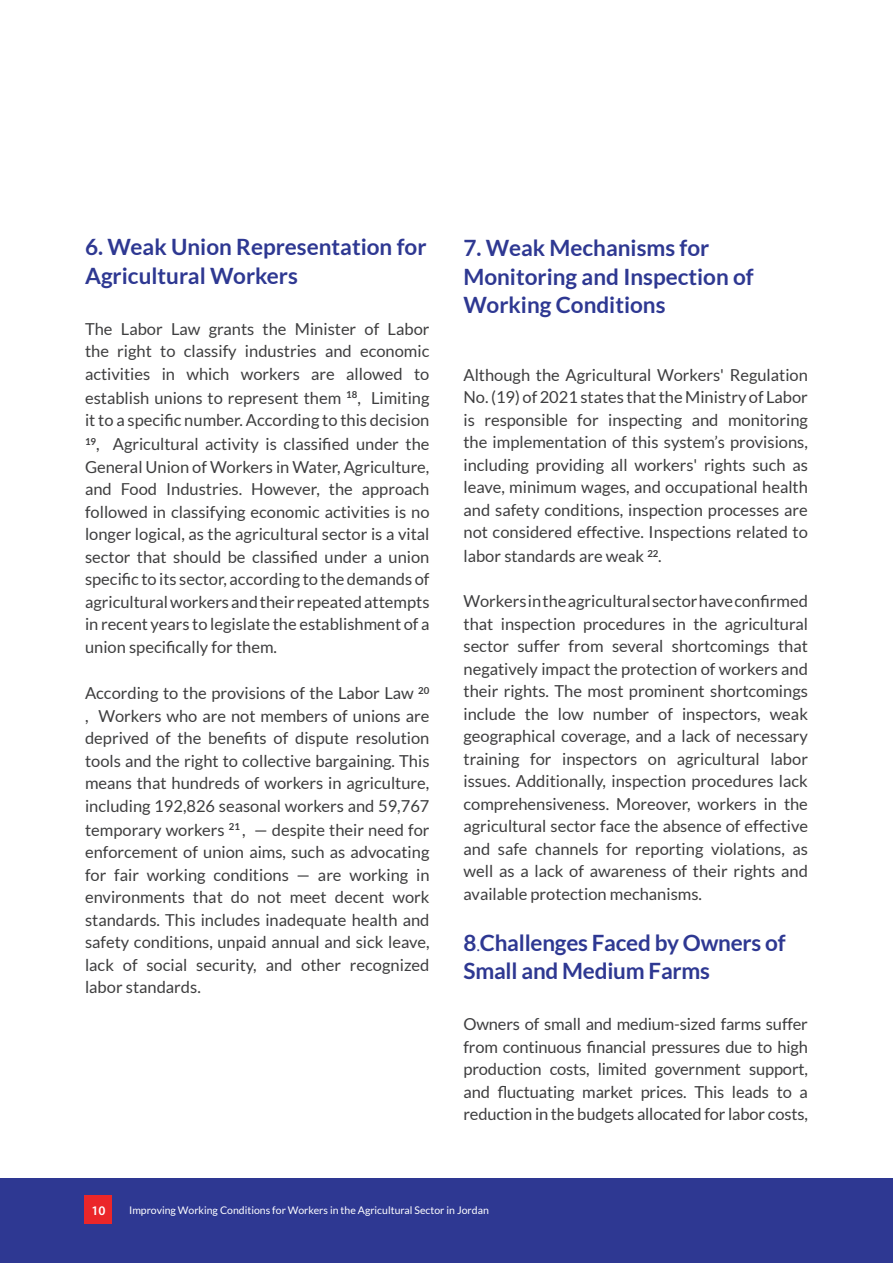
<style>
.page{position:relative;width:893px;height:1263px;background:#fff}
.page>*{position:absolute;margin:0;border:0;box-sizing:border-box;transform-origin:0 0}
.t1{font:700 22.5px/28.5px "Lato";color:#2e3892}
.t2{font:16.5px/22.5px "Lato";color:#3e3e3f;text-align:justify}
.t3{font:600 13.2px "Myriad Pro";color:#fff}
.t4{font:10.5px "Lato";color:#fff}
.s1{font-family:"Adobe Arabic";font-weight:400}
</style>
<div class="page">
<div style="left:0;top:1178px;width:893px;height:85px;background:#2e3892"></div>
<div style="left:85px;top:1195px;width:27px;height:29px;background:#eb2629"></div>
<h1 class="t1" style="left:85px;top:232px;width:343px">6. Weak Union Representation for<br>Agricultural Workers</h1>
<p class="t2" style="left:85px;top:317px;width:346px">The Labor Law grants the Minister of Labor the right to classify industries and economic activities in which workers are allowed to</p>
<p class="t2" style="left:85px;top:386px;width:346px">establish unions to represent them <sup>18</sup>, Limiting it to a specific number. According to this decision</p>
<p class="t2" style="left:85px;top:433px;width:346px"><sup>19</sup>, Agricultural activity is classified under the General Union of Workers in Water, Agriculture, and Food Industries. However, the approach followed in classifying economic activities is no longer logical, as the agricultural sector is a vital sector that should be classified under a union specific to its sector, according to the demands of agricultural workers and their repeated attempts in recent years to legislate the establishment of a union specifically for them.</p>
<p class="t2" style="left:85px;top:682px;width:346px">According to the provisions of the Labor Law <sup>20 </sup>, Workers who are not members of unions are deprived of the benefits of dispute resolution tools and the right to collective bargaining. This means that hundreds of workers in agriculture, including 192,826 seasonal workers and 59,767</p>
<p class="t2" style="left:85px;top:818px;width:346px">temporary workers <sup>21</sup> , — despite their need for enforcement of union aims, such as advocating for fair working conditions — are working in environments that do not meet decent work standards. This includes inadequate health and safety conditions, unpaid annual and sick leave, lack of social security, and other recognized labor standards.</p>
<h1 class="t1" style="left:463px;top:233px;width:292px">7. Weak Mechanisms for<br>Monitoring and Inspection of<br>Working Conditions</h1>
<p class="t2" style="left:463px;top:363px;width:346px">Although the Agricultural Workers' Regulation No. (19) of 2021 states that the Ministry of Labor is responsible for inspecting and monitoring the implementation of this system’s provisions, including providing all workers' rights such as leave, minimum wages, and occupational health and safety conditions, inspection processes are not considered effective. Inspections related to</p>
<p class="t2" style="left:463px;top:545px;width:200px">labor standards are weak <sup>22</sup>.</p>
<p class="t2" style="left:463px;top:590px;width:346px">Workers in the agricultural sector have confirmed that inspection procedures in the agricultural sector suffer from several shortcomings that negatively impact the protection of workers and their rights. The most prominent shortcomings include the low number of inspectors, weak geographical coverage, and a lack of necessary training for inspectors on agricultural labor issues. Additionally, inspection procedures lack comprehensiveness. Moreover, workers in the agricultural sector face the absence of effective and safe channels for reporting violations, as well as a lack of awareness of their rights and available protection mechanisms.</p>
<h1 class="t1" style="left:463px;top:928px;width:324px">8<span class="s1">.</span>Challenges Faced by Owners of<br>Small and Medium Farms</h1>
<p class="t2" style="left:463px;top:1013px;width:346px">Owners of small and medium-sized farms suffer from continuous financial pressures due to high production costs, limited government support, and fluctuating market prices. This leads to a reduction in the budgets allocated for labor costs,</p>
<p class="t3" style="left:91px;top:1202px;width:16px">10</p>
<p class="t4" style="left:129px;top:1204px;width:361px">Improving Working Conditions for Workers in the Agricultural Sector in Jordan</p>
</div>
